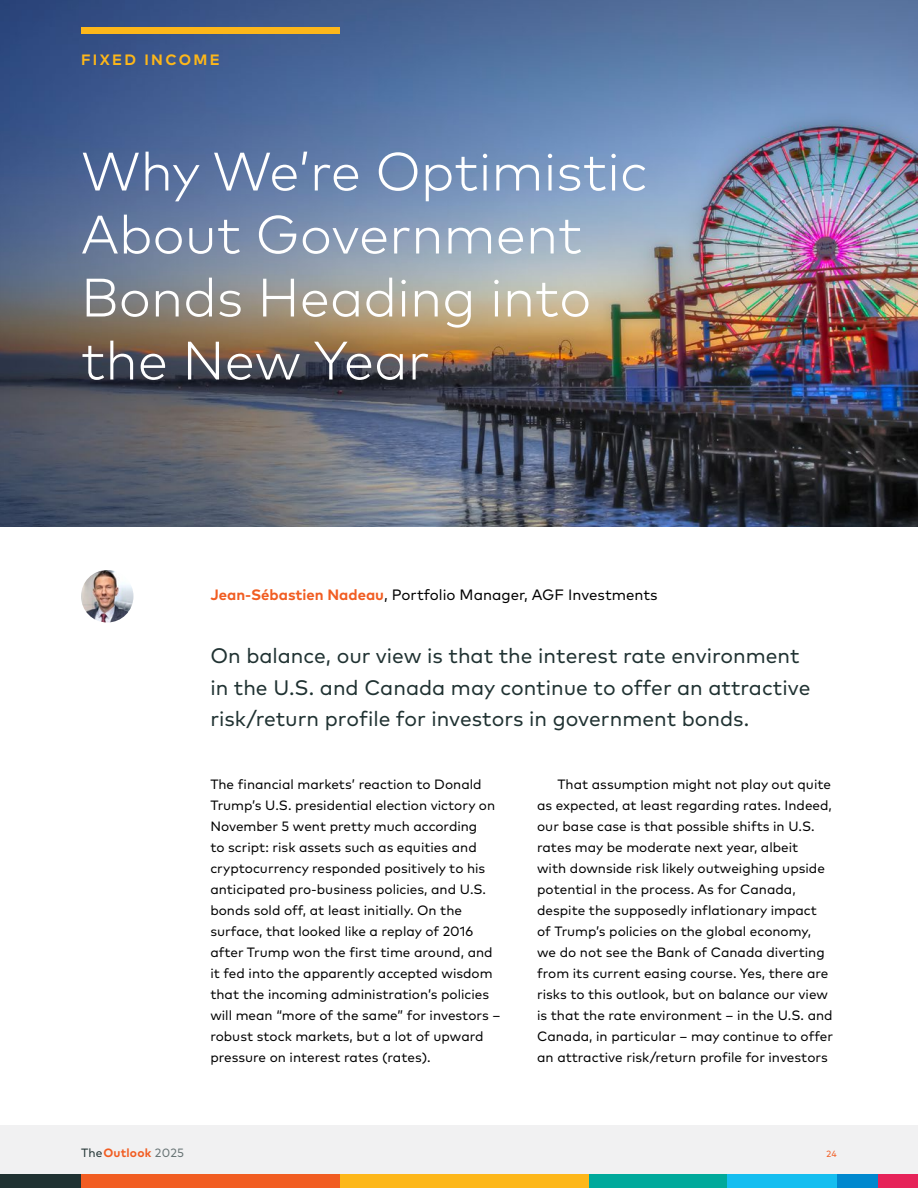
<style>
.page{position:relative;width:918px;height:1188px;background:#fff}
.page>*{position:absolute;margin:0;border:0;box-sizing:border-box;transform-origin:0 0}
.H2_-_Article_Smaller{font:300 54px/63px "Mark OT";color:#fff}
.Intro_paragraph_charcoal{font:21px/31.5px "Mark OT";color:#203232}
.Byline{font:15px "Mark OT";color:#000}
.t1{font:700 15px "Mark OT";letter-spacing:.155em;color:#fdb71a}
.Body_9_14{font:13.5px/21px "Mark OT";color:#000}
.Body_first_par{font:13.5px/21px "Mark OT";color:#000}
.t2{font:700 12px "Mark OT";letter-spacing:.015em;color:#f15d22}
.t3{font:9px "Mark OT";color:#f15d22}
.s1{font-weight:700;color:#f15d22}
.s2{font-weight:400;color:#203232}
.s3{font-weight:400;color:#677374}
</style>
<div class="page">
<div style="left:0;top:1125px;width:918px;height:55px;background:#f1f1f2"></div>
<img style="left:0;top:0;width:918px;height:526px">
<img style="left:81px;top:570px;width:53px;height:52px;border-radius:26px">
<div style="left:0;top:1174px;width:81px;height:14px;background:#203232"></div>
<div style="left:587px;top:1174px;width:141px;height:14px;background:#00a99b"></div>
<div style="left:728px;top:1174px;width:109px;height:14px;background:#15bef0"></div>
<div style="left:837px;top:1174px;width:42px;height:14px;background:#0088ce"></div>
<div style="left:878px;top:1174px;width:40px;height:14px;background:#e62359"></div>
<div style="left:81px;top:1174px;width:259px;height:14px;background:#f15d22"></div>
<div style="left:340px;top:1174px;width:248px;height:14px;background:#fdb71a"></div>
<div style="left:81px;top:27px;width:259px;height:7px;background:#fdb71a"></div>
<p class="t1" style="left:81px;top:49px;width:140px">FIXED INCOME</p>
<h2 class="H2_-_Article_Smaller" style="left:81px;top:140px;width:568px">Why We’re Optimistic<br>About Government<br>Bonds Heading into the New Year</h2>
<p class="Byline" style="left:210px;top:585px;width:449px"><span class="s1">Jean-Sébastien Nadeau</span>, Portfolio Manager, AGF Investments</p>
<p class="Intro_paragraph_charcoal" style="left:210px;top:640px;width:602px">On balance, our view is that the interest rate environment in the U.S. and Canada may continue to offer an attractive risk/return profile for investors in government bonds.</p>
<p class="Body_first_par" style="left:210px;top:774px;width:292px">The financial markets’ reaction to Donald Trump’s U.S. presidential election victory on November 5 went pretty much according<br>to script: risk assets such as equities and cryptocurrency responded positively to his anticipated pro-business policies, and U.S. bonds sold off, at least initially. On the surface, that looked like a replay of 2016 after Trump won the first time around, and it fed into the apparently accepted wisdom that the incoming administration’s policies will mean “more of the same” for investors – robust stock markets, but a lot of upward pressure on interest rates (rates).</p>
<p class="Body_9_14" style="left:537px;top:774px;width:297px;text-indent:20px">That assumption might not play out quite as expected, at least regarding rates. Indeed, our base case is that possible shifts in U.S. rates may be moderate next year, albeit<br>with downside risk likely outweighing upside potential in the process. As for Canada, despite the supposedly inflationary impact of Trump’s policies on the global economy, we do not see the Bank of Canada diverting from its current easing course. Yes, there are risks to this outlook, but on balance our view is that the rate environment – in the U.S. and Canada, in particular – may continue to offer an attractive risk/return profile for investors</p>
<p class="t2" style="left:81px;top:1144px;width:105px"><span class="s2">The</span>Outlook <span class="s3">2025</span></p>
<p class="t3" style="left:826px;top:1148px;width:12px">24</p>
</div>
